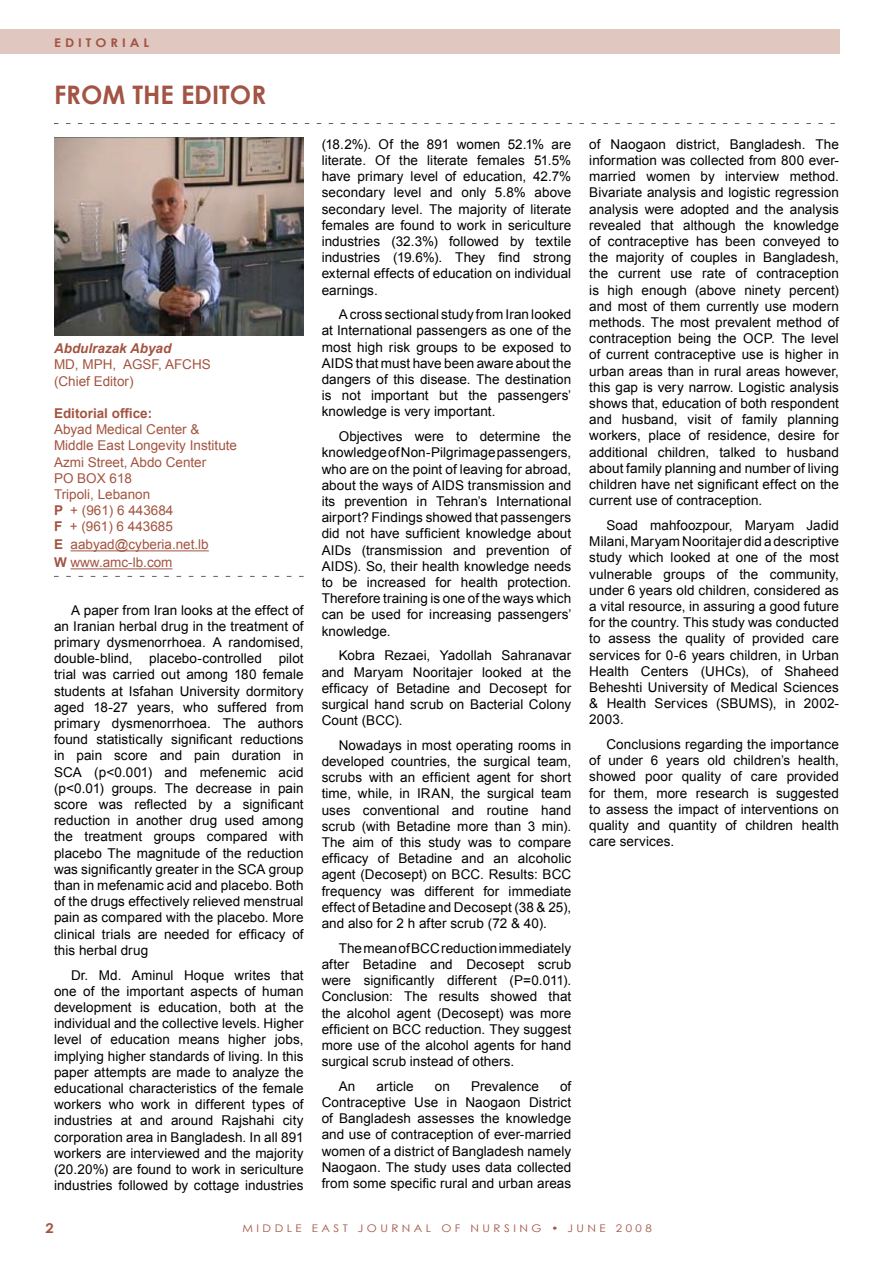
<style>
.page{position:relative;width:893px;height:1263px;background:#fff}
.page>*{position:absolute;margin:0;border:0;box-sizing:border-box;transform-origin:0 0}
.t1{font:700 25.5px "Century Gothic";color:#a35444}
.t2{font:13.5px/16.2px "Arial";letter-spacing:.005em;color:#000;text-align:justify}
.t3{font:13.5px/16.2px "Arial";color:#a35440}
.t4{font:700 13.5px "Arial";color:#a35440}
.t5{font:italic 700 13.5px "Arial";color:#a35440}
.t6{font:700 12px "Century Gothic";letter-spacing:.3em;color:#a35444;scale:1.1 1}
.t7{font:10.5px "Century Gothic";letter-spacing:.3em;color:#a35444;scale:1.1 1}
.s1{font-weight:700}
.s2{font-weight:700;color:#a35444}
.s3{color:#a35444}
</style>
<div class="page">
<div style="left:0;top:30px;width:840px;height:24px;background:#e0c8c1"></div>
<svg style="left:54px;top:576px;width:250px;height:1px"></svg>
<hr style="left:71px;top:550px;width:138px;height:1px;background:#a35440">
<hr style="left:70px;top:568px;width:103px;height:1px;background:#a35444">
<svg style="left:54px;top:123px;width:781px;height:1px"></svg>
<img style="left:54px;top:137px;width:249px;height:199px">
<p class="t6" style="left:54px;top:33px;width:88px">EDITORIAL</p>
<h1 class="t1" style="left:54px;top:76px;width:214px">FROM THE EDITOR</h1>
<p class="t5" style="left:54px;top:340px;width:119px">Abdulrazak Abyad</p>
<p class="t3" style="left:54px;top:357px;width:158px">MD, MPH, AGSF, AFCHS (Chief Editor)</p>
<p class="t4" style="left:54px;top:404px;width:100px">Editorial office:</p>
<p class="t3" style="left:54px;top:421px;width:185px">Abyad Medical Center &amp;<br>Middle East Longevity Institute<br>Azmi Street, Abdo Center<br>PO BOX 618<br>Tripoli, Lebanon<br><span class="s1">P</span> + (961) 6 443684<br><span class="s1">F</span> + (961) 6 443685</p>
<p class="t3" style="left:54px;top:536px;width:156px;line-height:18px"><span class="s1">E</span> aabyad@cyberia.net.lb<br><span class="s2">W</span> <span class="s3">www.amc-lb.com</span></p>
<p class="t2" style="left:54px;top:602px;width:251px;text-indent:17px">A paper from Iran looks at the effect of an Iranian herbal drug in the treatment of primary dysmenorrhoea. A randomised, double-blind, placebo-controlled pilot trial was carried out among 180 female students at Isfahan University dormitory aged 18-27 years, who suffered from primary dysmenorrhoea. The authors found statistically significant reductions in pain score and pain duration in SCA (p&lt;0.001) and mefenemic acid (p&lt;0.01) groups. The decrease in pain score was reflected by a significant reduction in another drug used among the treatment groups compared with placebo The magnitude of the reduction was significantly greater in the SCA group than in mefenamic acid and placebo. Both of the drugs effectively relieved menstrual pain as compared with the placebo. More clinical trials are needed for efficacy of this herbal drug</p>
<p class="t2" style="left:54px;top:967px;width:251px;text-indent:17px">Dr. Md. Aminul Hoque writes that one of the important aspects of human development is education, both at the individual and the collective levels. Higher level of education means higher jobs, implying higher standards of living. In this paper attempts are made to analyze the educational characteristics of the female workers who work in different types of industries at and around Rajshahi city corporation area in Bangladesh. In all 891 workers are interviewed and the majority (20.20%) are found to work in sericulture industries followed by cottage industries</p>
<p class="t2" style="left:322px;top:136px;width:251px">(18.2%). Of the 891 women 52.1% are literate. Of the literate females 51.5% have primary level of education, 42.7% secondary level and only 5.8% above secondary level. The majority of literate females are found to work in sericulture industries (32.3%) followed by textile industries (19.6%). They find strong external effects of education on individual earnings.</p>
<p class="t2" style="left:322px;top:307px;width:251px;text-indent:17px">A cross sectional study from Iran looked at International passengers as one of the most high risk groups to be exposed to AIDS that must have been aware about the dangers of this disease. The destination is not important but the passengers’ knowledge is very important.</p>
<p class="t2" style="left:322px;top:428px;width:251px;text-indent:17px">Objectives were to determine the knowledge of Non-Pilgrimage passengers, who are on the point of leaving for abroad, about the ways of AIDS transmission and its prevention in Tehran’s International airport? Findings showed that passengers did not have sufficient knowledge about AIDs (transmission and prevention of AIDS). So, their health knowledge needs to be increased for health protection.<br>Therefore training is one of the ways which can be used for increasing passengers’ knowledge.</p>
<p class="t2" style="left:322px;top:648px;width:251px;text-indent:17px">Kobra Rezaei, Yadollah Sahranavar and Maryam Nooritajer looked at the efficacy of Betadine and Decosept for surgical hand scrub on Bacterial Colony Count (BCC).</p>
<p class="t2" style="left:322px;top:737px;width:251px;text-indent:17px">Nowadays in most operating rooms in developed countries, the surgical team, scrubs with an efficient agent for short time, while, in IRAN, the surgical team uses conventional and routine hand scrub (with Betadine more than 3 min).<br>The aim of this study was to compare efficacy of Betadine and an alcoholic agent (Decosept) on BCC. Results: BCC frequency was different for immediate effect of Betadine and Decosept (38 &amp; 25), and also for 2 h after scrub (72 &amp; 40).</p>
<p class="t2" style="left:322px;top:940px;width:251px;text-indent:17px">The mean of BCC reduction immediately after Betadine and Decosept scrub were significantly different (P=0.011).<br>Conclusion: The results showed that the alcohol agent (Decosept) was more efficient on BCC reduction. They suggest more use of the alcohol agents for hand surgical scrub instead of others.</p>
<p class="t2" style="left:339px;top:1078px;width:18px">An</p>
<p class="t2" style="left:377px;top:1078px;width:39px">article</p>
<p class="t2" style="left:435px;top:1078px;width:17px">on</p>
<p class="t2" style="left:471px;top:1078px;width:69px">Prevalence</p>
<p class="t2" style="left:322px;top:1078px;width:251px;text-indent:238px">of Contraceptive Use in Naogaon District of Bangladesh assesses the knowledge and use of contraception of ever-married women of a district of Bangladesh namely Naogaon. The study uses data collected from some specific rural and urban areas</p>
<p class="t2" style="left:589px;top:136px;width:251px">of Naogaon district, Bangladesh. The information was collected from 800 ever&shy;married women by interview method.<br>Bivariate analysis and logistic regression analysis were adopted and the analysis revealed that although the knowledge of contraceptive has been conveyed to the majority of couples in Bangladesh, the current use rate of contraception is high enough (above ninety percent) and most of them currently use modern methods. The most prevalent method of contraception being the OCP. The level of current contraceptive use is higher in urban areas than in rural areas however, this gap is very narrow. Logistic analysis shows that, education of both respondent and husband, visit of family planning workers, place of residence, desire for additional children, talked to husband about family planning and number of living children have net significant effect on the current use of contraception.</p>
<p class="t2" style="left:589px;top:517px;width:251px;text-indent:17px">Soad mahfoozpour, Maryam Jadid Milani, Maryam Nooritajer did a descriptive study which looked at one of the most vulnerable groups of the community, under 6 years old children, considered as a vital resource, in assuring a good future for the country. This study was conducted to assess the quality of provided care services for 0-6 years children, in Urban Health Centers (UHCs), of Shaheed Beheshti University of Medical Sciences &amp; Health Services (SBUMS), in 2002- 2003.</p>
<p class="t2" style="left:589px;top:736px;width:251px;text-indent:17px">Conclusions regarding the importance of under 6 years old children’s health, showed poor quality of care provided for them, more research is suggested to assess the impact of interventions on quality and quantity of children health care services.</p>
<p class="t7" style="left:242px;top:1221px;width:374px">MIDDLE EAST JOURNAL OF NURSING <span class="s1">•</span> JUNE 2008</p>
</div>
